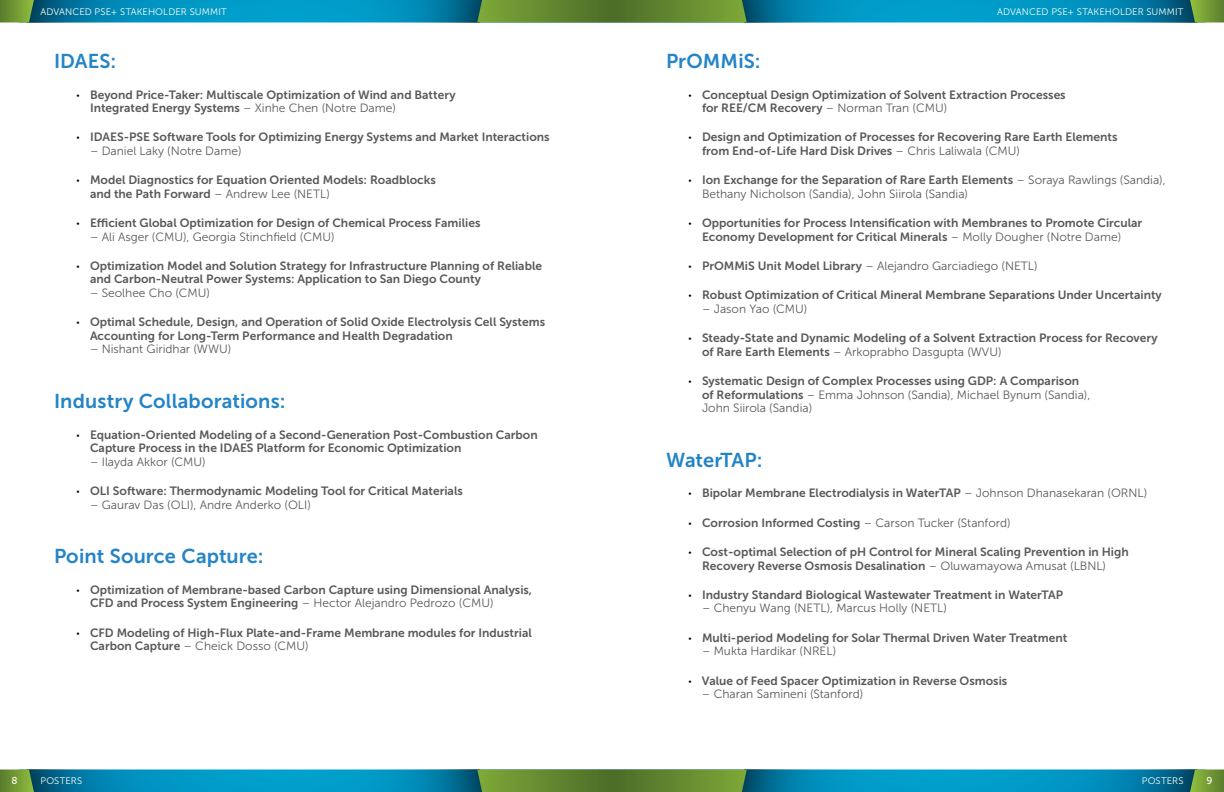
<style>
.page{position:relative;width:1224px;height:792px;background:#fff}
.page>*{position:absolute;margin:0;border:0;box-sizing:border-box;transform-origin:0 0}
.t1{font:20px "Museo Sans 700";letter-spacing:.005em;color:#2484c6}
.t2{font:12px/13.5px "Museo Sans 700";color:#58595b}
.t3{font:12px/13.5px "Museo Sans 300";color:#58595b}
.t4{font:10px "Museo Sans 500";color:#fffef6}
.t5{font:9.5px "Museo Sans 300";letter-spacing:.015em;color:#fffef2}
.s1{font-family:"Museo Sans 300";font-size:8px;color:#000101}
.s2{font-family:"Museo Sans 300"}
.s3{font-family:"Museo Sans 700"}
.s4{font-size:8px;color:#000101}
</style>
<div class="page">
<svg style="left:0;top:0;width:1224px;height:22px;background:#1b8b92"></svg>
<svg style="left:0;top:770px;width:1224px;height:22px;background:#1b8b92"></svg>
<p class="t5" style="left:40px;top:6px;width:188px">ADVANCED PSE+ STAKEHOLDER SUMMIT</p>
<p class="t5" style="left:997px;top:6px;width:188px">ADVANCED PSE+ STAKEHOLDER SUMMIT</p>
<h1 class="t1" style="left:54px;top:50px;width:64px">IDAES:</h1>
<p class="t2" style="left:90px;top:88px;width:367px;text-indent:-14px"><span class="s1">•</span> Beyond Price-Taker: Multiscale Optimization of Wind and Battery<br>Integrated Energy Systems <span class="s2">– Xinhe Chen (Notre Dame)</span></p>
<p class="t2" style="left:76px;top:131px;width:475px"><span class="s1">•</span> IDAES-PSE Software Tools for Optimizing Energy Systems and Market Interactions</p>
<p class="t3" style="left:90px;top:144px;width:153px">– Daniel Laky (Notre Dame)</p>
<p class="t2" style="left:90px;top:173px;width:347px;text-indent:-14px"><span class="s1">•</span> Model Diagnostics for Equation Oriented Models: Roadblocks and the Path Forward <span class="s2">– Andrew Lee (NETL)</span></p>
<p class="t2" style="left:76px;top:216px;width:405px"><span class="s1">•</span> Efficient Global Optimization for Design of Chemical Process Families</p>
<p class="t3" style="left:90px;top:230px;width:246px">– Ali Asger (CMU), Georgia Stinchfield (CMU)</p>
<p class="t2" style="left:90px;top:259px;width:454px;text-indent:-14px"><span class="s1">•</span> Optimization Model and Solution Strategy for Infrastructure Planning of Reliable and Carbon-Neutral Power Systems: Application to San Diego County</p>
<p class="t3" style="left:90px;top:286px;width:122px">– Seolhee Cho (CMU)</p>
<p class="t2" style="left:90px;top:315px;width:457px;text-indent:-14px"><span class="s1">•</span> Optimal Schedule, Design, and Operation of Solid Oxide Electrolysis Cell Systems<br>Accounting for Long-Term Performance and Health Degradation</p>
<p class="t3" style="left:90px;top:343px;width:143px">– Nishant Giridhar (WWU)</p>
<h1 class="t1" style="left:54px;top:390px;width:233px">Industry Collaborations:</h1>
<p class="t2" style="left:90px;top:428px;width:449px;text-indent:-14px"><span class="s1">•</span> Equation-Oriented Modeling of a Second-Generation Post-Combustion Carbon<br>Capture Process in the IDAES Platform for Economic Optimization</p>
<p class="t3" style="left:90px;top:455px;width:117px">– I layda Akkor (CMU)</p>
<p class="t2" style="left:76px;top:484px;width:388px"><span class="s1">•</span> OLI Software: Thermodynamic Modeling Tool for Critical Materials</p>
<p class="t3" style="left:90px;top:498px;width:222px">– Gaurav Das (OLI), Andre Anderko (OLI)</p>
<h1 class="t1" style="left:54px;top:545px;width:211px">Point Source Capture:</h1>
<p class="t2" style="left:90px;top:583px;width:444px;text-indent:-14px"><span class="s1">•</span> Optimization of Membrane-based Carbon Capture using Dimensional Analysis,<br>CFD and Process System Engineering <span class="s2">– Hector Alejandro Pedrozo (CMU)</span></p>
<p class="t2" style="left:76px;top:626px;width:457px"><span class="s1">•</span> CFD Modeling of High-Flux Plate-and-Frame Membrane modules for Industrial</p>
<p class="t3" style="left:90px;top:639px;width:220px"><span class="s3">Carbon Capture</span> – Cheick Dosso (CMU)</p>
<h1 class="t1" style="left:666px;top:50px;width:96px">PrOMMiS:</h1>
<p class="t2" style="left:702px;top:88px;width:365px;text-indent:-14px"><span class="s1">•</span> Conceptual Design Optimization of Solvent Extraction Processes for REE/CM Recovery <span class="s2">– Norman Tran (CMU)</span></p>
<p class="t2" style="left:702px;top:131px;width:417px;text-indent:-14px"><span class="s1">•</span> Design and Optimization of Processes for Recovering Rare Earth Elements from End-of-Life Hard Disk Drives <span class="s2">– Chris Laliwala (CMU)</span></p>
<p class="t2" style="left:688px;top:173px;width:479px"><span class="s1">•</span> Ion Exchange for the Separation of Rare Earth Elements <span class="s2">– Soraya Rawlings (Sandia),</span></p>
<p class="t3" style="left:702px;top:187px;width:268px">Bethany Nicholson (Sandia), John Siirola (Sandia)</p>
<p class="t2" style="left:702px;top:216px;width:442px;text-indent:-14px"><span class="s1">•</span> Opportunities for Process Intensification with Membranes to Promote Circular<br>Economy Development for Critical Minerals <span class="s2">– Molly Dougher (Notre Dame)</span></p>
<p class="t3" style="left:688px;top:259px;width:351px"><span class="s4">•</span> <span class="s3">PrOMMiS Unit Model Library</span> – Alejandro Garciadiego (NETL)</p>
<p class="t2" style="left:689px;top:288px;width:475px"><span class="s1">•</span> Robust Optimization of Critical Mineral Membrane Separations Under Uncertainty</p>
<p class="t3" style="left:702px;top:302px;width:107px">– Jason Yao (CMU)</p>
<p class="t2" style="left:688px;top:331px;width:471px"><span class="s1">•</span> Steady-State and Dynamic Modeling of a Solvent Extraction Process for Recovery</p>
<p class="t3" style="left:702px;top:345px;width:301px"><span class="s3">of Rare Earth Elements</span> – Arkoprabho Dasgupta (WVU)</p>
<p class="t2" style="left:688px;top:374px;width:392px"><span class="s1">•</span> Systematic Design of Complex Processes using GDP: A Comparison</p>
<p class="t3" style="left:702px;top:388px;width:390px"><span class="s3">of Reformulations</span> – Emma Johnson (Sandia), Michael Bynum (Sandia),<br>John Siirola (Sandia)</p>
<h1 class="t1" style="left:666px;top:449px;width:98px">WaterTAP:</h1>
<p class="t2" style="left:688px;top:486px;width:460px"><span class="s1">•</span> Bipolar Membrane Electrodialysis in WaterTAP <span class="s2">– Johnson Dhanasekaran (ORNL)</span></p>
<p class="t2" style="left:688px;top:516px;width:324px"><span class="s1">•</span> Corrosion Informed Costing <span class="s2">– Carson Tucker (Stanford)</span></p>
<p class="t2" style="left:702px;top:545px;width:428px;text-indent:-14px"><span class="s1">•</span> Cost-optimal Selection of pH Control for Mineral Scaling Prevention in High<br>Recovery Reverse Osmosis Desalination <span class="s2">– Oluwamayowa Amusat (LBNL)</span></p>
<p class="t2" style="left:688px;top:588px;width:376px"><span class="s1">•</span> Industry Standard Biological Wastewater Treatment in WaterTAP</p>
<p class="t3" style="left:702px;top:602px;width:246px">– Chenyu Wang (NETL), Marcus Holly (NETL)</p>
<p class="t2" style="left:688px;top:631px;width:380px"><span class="s1">•</span> Multi-period Modeling for Solar Thermal Driven Water Treatment</p>
<p class="t3" style="left:702px;top:644px;width:136px">– Mukta Hardikar (NREL)</p>
<p class="t2" style="left:688px;top:674px;width:320px"><span class="s1">•</span> Value of Feed Spacer Optimization in Reverse Osmosis</p>
<p class="t3" style="left:702px;top:687px;width:163px">– Charan Samineni (Stanford)</p>
<p class="t4" style="left:11px;top:776px;width:8px">8</p>
<p class="t5" style="left:41px;top:776px;width:13px">Posters</p>
<p class="t5" style="left:1142px;top:776px;width:13px">Posters</p>
<p class="t4" style="left:1207px;top:776px;width:7px">9</p>
</div>
